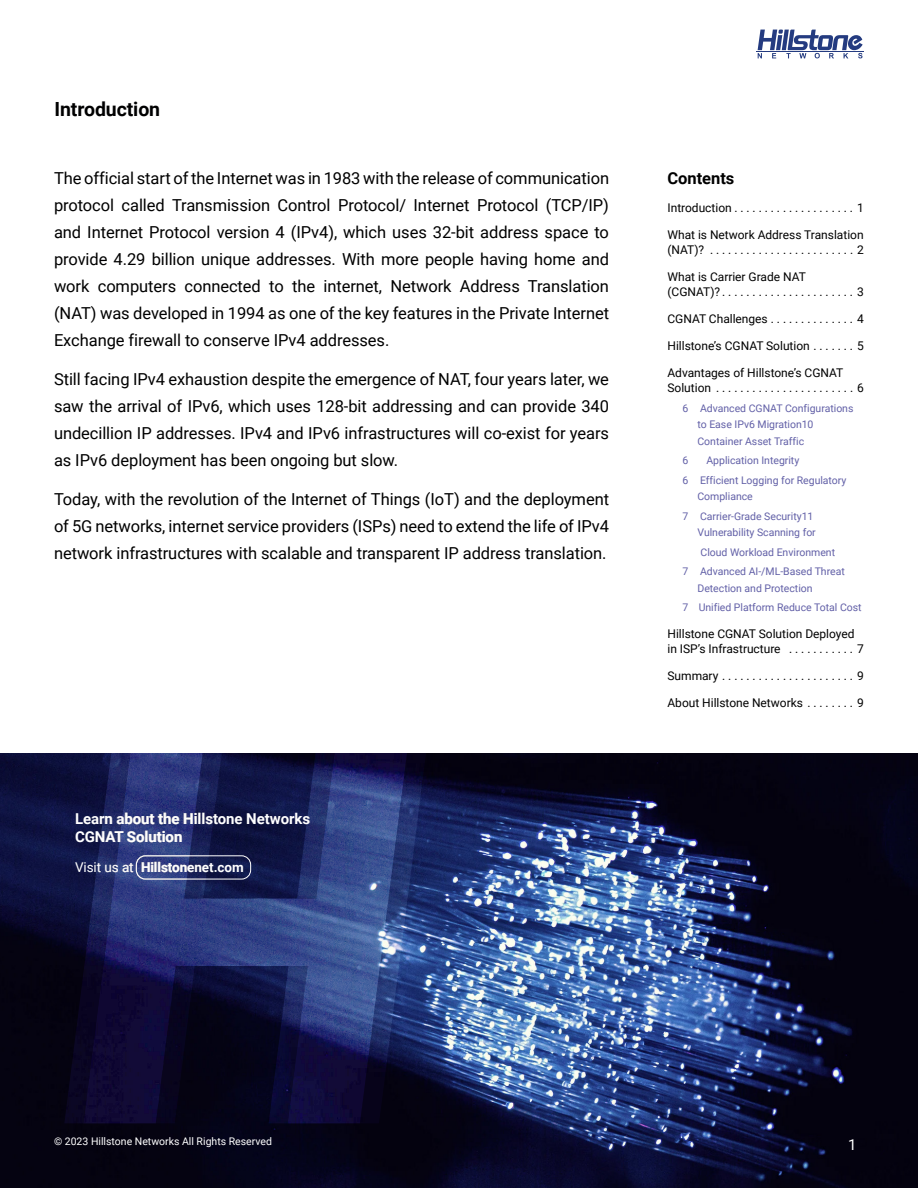
<style>
.page{position:relative;width:918px;height:1188px;background:#fff}
.page>*{position:absolute;margin:0;border:0;box-sizing:border-box;transform-origin:0 0}
.Contents_head{font:700 19.5px "Roboto";letter-spacing:-.005em;color:#000001}
.Contents_head-2{font:16.5px/27px "Roboto";letter-spacing:-.005em;color:#000001;text-align:justify}
.Contents_head-3{font:700 16.5px "Roboto";color:#000}
.Learn_more_IFC{font:700 15px "Roboto";letter-spacing:-.005em;color:#fff}
.t1{font:15px "Roboto";color:#fff}
.Learn_more_IFC_secon{font:700 13.5px "Roboto";letter-spacing:-.005em;color:#fff}
.TOC_section{font:12px/15px "Roboto";color:#000}
.TOC_sub-section{font:10.5px/16.5px "Roboto";color:#6260a7}
.t2{font:10.5px "Roboto";color:#fff}
.s1{font-weight:400}
</style>
<div class="page">
<img style="left:0;top:753px;width:918px;height:435px">
<svg style="left:758px;top:30px;width:105px;height:28px"></svg>
<hr style="left:756px;top:51px;width:108px;height:1px;background:#243b80">
<svg style="left:408px;top:753px;width:19px;height:370px"></svg>
<svg style="left:64px;top:753px;width:19px;height:370px"></svg>
<svg style="left:83px;top:753px;width:325px;height:370px"></svg>
<svg style="left:172px;top:810px;width:96px;height:98px"></svg>
<svg style="left:281px;top:921px;width:103px;height:125px"></svg>
<svg style="left:122px;top:986px;width:83px;height:118px"></svg>
<p class="Contents_head" style="left:55px;top:96px;width:107px">Introduction</p>
<p class="Contents_head-2" style="left:54px;top:164px;width:557px">The official start of the Internet was in 1983 with the release of communication protocol called Transmission Control Protocol/ Internet Protocol (TCP/IP) and Internet Protocol version 4 (IPv4), which uses 32-bit address space to provide 4.29 billion unique addresses. With more people having home and work computers connected to the internet, Network Address Translation (NAT) was developed in 1994 as one of the key features in the Private Internet Exchange firewall to conserve IPv4 addresses.</p>
<p class="Contents_head-2" style="left:54px;top:365px;width:557px">Still facing IPv4 exhaustion despite the emergence of NAT, four years later, we saw the arrival of IPv6, which uses 128-bit addressing and can provide 340 undecillion IP addresses. IPv4 and IPv6 infrastructures will co-exist for years as IPv6 deployment has been ongoing but slow.</p>
<p class="Contents_head-2" style="left:54px;top:485px;width:557px">Today, with the revolution of the Internet of Things (IoT) and the deployment of 5G networks, internet service providers (ISPs) need to extend the life of IPv4 network infrastructures with scalable and transparent IP address translation.</p>
<p class="Learn_more_IFC" style="left:75px;top:808px;width:237px">Learn about the Hillstone Networks</p>
<p class="Learn_more_IFC" style="left:75px;top:826px;width:109px">CGNAT Solution</p>
<p class="Learn_more_IFC_secon" style="left:75px;top:858px;width:170px"><span class="s1">Visit us at</span> Hillstonenet.com</p>
<p class="Contents_head-3" style="left:668px;top:166px;width:68px">Contents</p>
<p class="TOC_section" style="left:668px;top:200px;width:198px">Introduction . . . . . . . . . . . . . . . . . . . . 1</p>
<p class="TOC_section" style="left:668px;top:227px;width:198px">What is Network Address Translation (NAT)? . . . . . . . . . . . . . . . . . . . . . . . . 2</p>
<p class="TOC_section" style="left:668px;top:269px;width:198px">What is Carrier Grade NAT<br>(CGNAT)? . . . . . . . . . . . . . . . . . . . . . . 3</p>
<p class="TOC_section" style="left:668px;top:311px;width:198px">CGNAT Challenges . . . . . . . . . . . . . . 4</p>
<p class="TOC_section" style="left:668px;top:338px;width:198px">Hillstone’s CGNAT Solution . . . . . . . 5</p>
<p class="TOC_section" style="left:668px;top:365px;width:198px">Advantages of Hillstone’s CGNAT<br>Solution . . . . . . . . . . . . . . . . . . . . . . . 6</p>
<p class="TOC_sub-section" style="left:698px;top:400px;width:158px;text-indent:-15px">6 Advanced CGNAT Configurations to Ease IPv6 Migration10<br>Container Asset Traffic</p>
<p class="TOC_sub-section" style="left:682px;top:452px;width:7px">6</p>
<p class="TOC_sub-section" style="left:706px;top:452px;width:94px">Application Integrity</p>
<p class="TOC_sub-section" style="left:698px;top:472px;width:151px;text-indent:-15px">6 Efficient Logging for Regulatory<br>Compliance</p>
<p class="TOC_sub-section" style="left:682px;top:508px;width:135px;text-align:right">7 Carrier-Grade Security11<br>Vulnerability Scanning for</p>
<p class="TOC_sub-section" style="left:701px;top:544px;width:136px">Cloud Workload Environment</p>
<p class="TOC_sub-section" style="left:698px;top:563px;width:149px;text-indent:-15px">7 Advanced AI-/ML-Based Threat<br>Detection and Protection</p>
<p class="TOC_sub-section" style="left:682px;top:599px;width:181px">7 Unified Platform Reduce Total Cost</p>
<p class="TOC_section" style="left:668px;top:626px;width:198px">Hillstone CGNAT Solution Deployed in ISP’s Infrastructure . . . . . . . . . . . 7</p>
<p class="TOC_section" style="left:668px;top:668px;width:198px">Summary . . . . . . . . . . . . . . . . . . . . . . 9</p>
<p class="TOC_section" style="left:668px;top:695px;width:198px">About Hillstone Networks . . . . . . . . 9</p>
<p class="t2" style="left:54px;top:1134px;width:219px">© 2023 Hillstone Networks All Rights Reserved</p>
<p class="t1" style="left:848px;top:1134px;width:10px">1</p>
</div>
